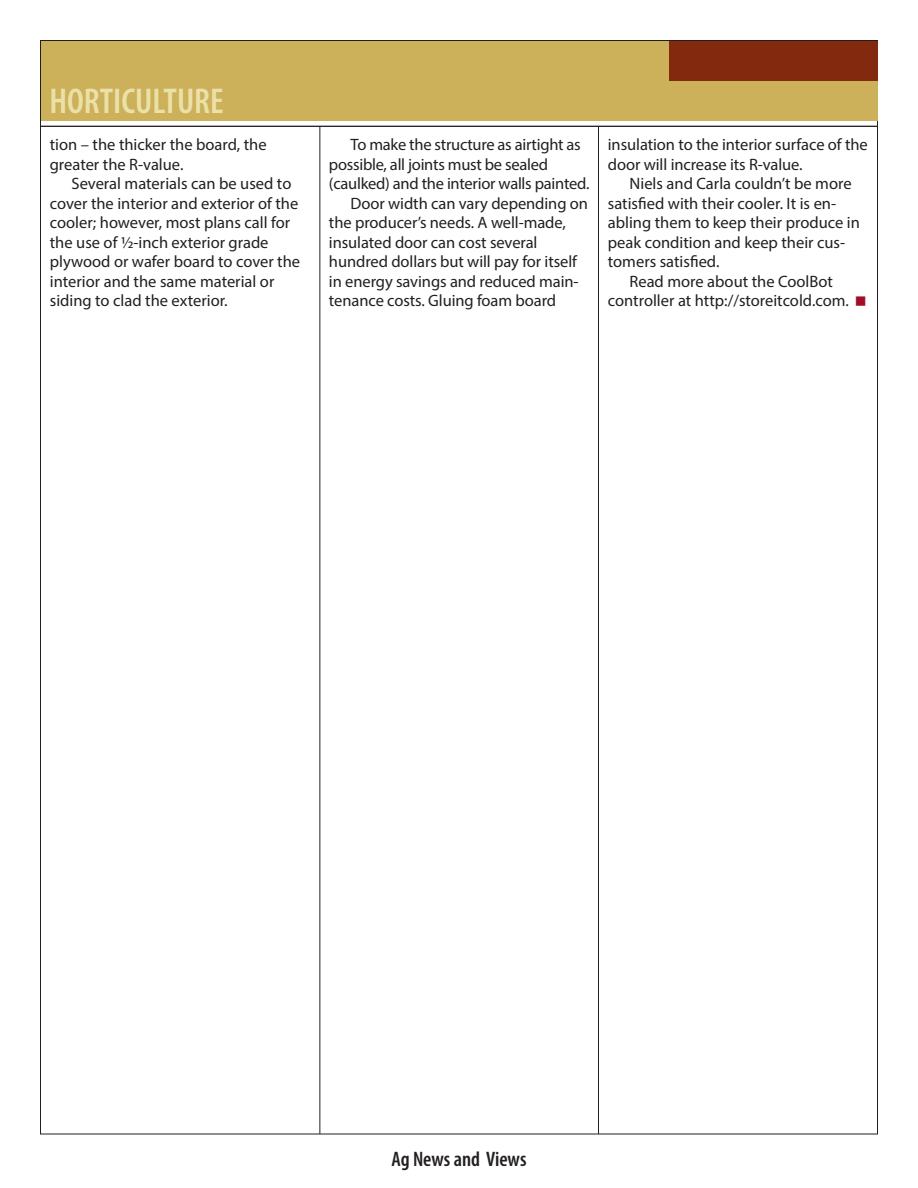
<style>
.page{position:relative;width:918px;height:1188px;background:#fff}
.page>*{position:absolute;margin:0;border:0;box-sizing:border-box;transform-origin:0 0}
.t1{font:600 condensed 36px "Myriad Pro";color:#ebe1a8}
.t2{font:600 condensed 21px "Myriad Pro";color:#231f20}
.Body_Text{font:16.5px/19.5px "Myriad Pro";letter-spacing:-.005em;color:#231f20}
</style>
<div class="page">
<hr style="left:598px;top:126px;width:1px;height:1008px;background:#231f20">
<hr style="left:40px;top:126px;width:838px;height:1px;background:#231f20">
<hr style="left:320px;top:126px;width:1px;height:1008px;background:#231f20">
<div style="left:41px;top:41px;width:836px;height:79px;background:#ccb15a"></div>
<div style="left:669px;top:41px;width:208px;height:39px;background:#83290e"></div>
<p class="t1" style="left:50px;top:79px;width:176px">HORTICULTURE</p>
<p class="Body_Text" style="left:50px;top:135px;width:218px">tion – the thicker the board, the greater the R-value.</p>
<p class="Body_Text" style="left:50px;top:174px;width:252px;text-indent:22px">Several materials can be used to cover the interior and exterior of the cooler; however, most plans call for the use of ½-inch exterior grade plywood or wafer board to cover the interior and the same material or siding to clad the exterior.</p>
<p class="Body_Text" style="left:329px;top:135px;width:262px;text-indent:22px">To make the structure as airtight as possible, all joints must be sealed (caulked) and the interior walls painted.</p>
<p class="Body_Text" style="left:329px;top:193px;width:261px;text-indent:22px">Door width can vary depending on the producer’s needs. A well-made, insulated door can cost several hundred dollars but will pay for itself in energy savings and reduced main&shy;tenance costs. Gluing foam board</p>
<p class="Body_Text" style="left:608px;top:135px;width:261px">insulation to the interior surface of the door will increase its R-value.</p>
<p class="Body_Text" style="left:608px;top:174px;width:253px;text-indent:22px">Niels and Carla couldn’t be more satisfied with their cooler. It is en&shy;abling them to keep their produce in peak condition and keep their cus&shy;tomers satisfied.</p>
<p class="Body_Text" style="left:608px;top:271px;width:243px;text-align:center">Read more about the CoolBot controller at http://storeitcold.com.</p>
<p class="t2" style="left:391px;top:1146px;width:137px">Ag News and Views</p>
</div>
